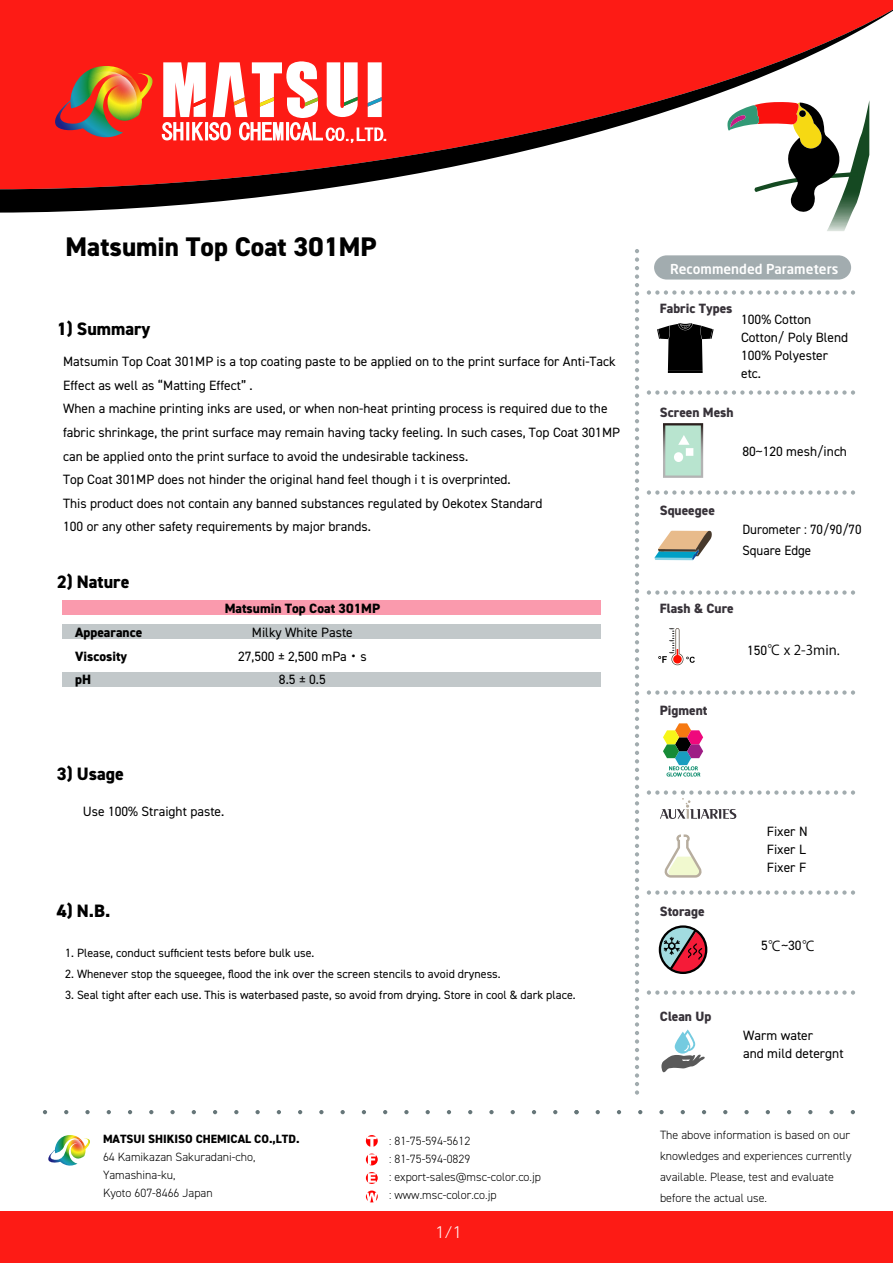
<style>
.page{position:relative;width:893px;height:1263px;background:#fff}
.page>*{position:absolute;margin:0;border:0;box-sizing:border-box;transform-origin:0 0}
.t1{font:800 27px "DIN2014";color:#000}
.t2{font:800 18px "DIN2014";color:#000}
.t3{font:300 15px "UD Shin Go Pr 6 N";color:#fff}
.t4{font:13.5px/23.7px "DIN2014";color:#000}
.t5{font:800 13.5px "DIN2014";color:#373239}
.t6{font:800 13.5px/23.7px "DIN2014";color:#000}
.t7{font:13.5px/21px "DIN2014";color:#000;scale:.96 1}
.t8{font:500 13.5px "Neo Sans W1 G";color:#fff}
.t9{font:13.5px "Koz Go Pr 6 N";color:#000}
.t10{font:300 12px/18px "DIN2014";color:#000}
.t11{font:12px "DIN2014";color:#000}
.t12{font:800 12px "DIN2014";color:#000}
.s1{font-family:"Koz Go Pr 6 N"}
.s2{font-family:"DIN2014"}
</style>
<div class="page">
<div style="left:63px;top:600px;width:538px;height:15px;background:#fa9aad"></div>
<svg style="left:48px;top:1135px;width:42px;height:31px"></svg>
<svg style="left:43px;top:1110px;width:4px;height:4px"></svg>
<svg style="left:64px;top:1110px;width:4px;height:4px"></svg>
<svg style="left:85px;top:1110px;width:5px;height:4px"></svg>
<svg style="left:107px;top:1110px;width:4px;height:4px"></svg>
<svg style="left:128px;top:1110px;width:4px;height:4px"></svg>
<svg style="left:149px;top:1110px;width:4px;height:4px"></svg>
<svg style="left:170px;top:1110px;width:5px;height:4px"></svg>
<svg style="left:192px;top:1110px;width:4px;height:4px"></svg>
<svg style="left:213px;top:1110px;width:4px;height:4px"></svg>
<svg style="left:234px;top:1110px;width:4px;height:4px"></svg>
<svg style="left:255px;top:1110px;width:5px;height:4px"></svg>
<svg style="left:277px;top:1110px;width:4px;height:4px"></svg>
<svg style="left:298px;top:1110px;width:4px;height:4px"></svg>
<svg style="left:319px;top:1110px;width:5px;height:4px"></svg>
<svg style="left:341px;top:1110px;width:4px;height:4px"></svg>
<svg style="left:362px;top:1110px;width:4px;height:4px"></svg>
<svg style="left:383px;top:1110px;width:4px;height:4px"></svg>
<svg style="left:404px;top:1110px;width:5px;height:4px"></svg>
<svg style="left:426px;top:1110px;width:4px;height:4px"></svg>
<svg style="left:447px;top:1110px;width:4px;height:4px"></svg>
<svg style="left:468px;top:1110px;width:4px;height:4px"></svg>
<svg style="left:489px;top:1110px;width:5px;height:4px"></svg>
<svg style="left:511px;top:1110px;width:4px;height:4px"></svg>
<svg style="left:532px;top:1110px;width:4px;height:4px"></svg>
<svg style="left:553px;top:1110px;width:4px;height:4px"></svg>
<svg style="left:574px;top:1110px;width:5px;height:4px"></svg>
<svg style="left:596px;top:1110px;width:4px;height:4px"></svg>
<svg style="left:617px;top:1110px;width:4px;height:4px"></svg>
<svg style="left:638px;top:1110px;width:4px;height:4px"></svg>
<svg style="left:659px;top:1110px;width:5px;height:4px"></svg>
<svg style="left:681px;top:1110px;width:4px;height:4px"></svg>
<svg style="left:702px;top:1110px;width:4px;height:4px"></svg>
<svg style="left:723px;top:1110px;width:4px;height:4px"></svg>
<svg style="left:744px;top:1110px;width:5px;height:4px"></svg>
<svg style="left:766px;top:1110px;width:4px;height:4px"></svg>
<svg style="left:787px;top:1110px;width:4px;height:4px"></svg>
<svg style="left:808px;top:1110px;width:4px;height:4px"></svg>
<svg style="left:829px;top:1110px;width:5px;height:4px"></svg>
<svg style="left:851px;top:1110px;width:4px;height:4px"></svg>
<svg style="left:663px;top:423px;width:40px;height:55px;background:#b4d3c3"></svg>
<svg style="left:654px;top:530px;width:58px;height:30px"></svg>
<svg style="left:658px;top:628px;width:37px;height:37px"></svg>
<svg style="left:658px;top:925px;width:50px;height:49px"></svg>
<svg style="left:663px;top:723px;width:40px;height:53px"></svg>
<svg style="left:635px;top:249px;width:4px;height:846px"></svg>
<svg style="left:654px;top:255px;width:197px;height:25px;background:#a7b0b3"></svg>
<svg style="left:647px;top:390px;width:208px;height:5px"></svg>
<svg style="left:647px;top:490px;width:208px;height:5px"></svg>
<svg style="left:647px;top:590px;width:208px;height:5px"></svg>
<svg style="left:647px;top:690px;width:208px;height:5px"></svg>
<svg style="left:647px;top:290px;width:208px;height:5px"></svg>
<svg style="left:647px;top:890px;width:208px;height:5px"></svg>
<svg style="left:647px;top:990px;width:208px;height:5px"></svg>
<svg style="left:661px;top:1029px;width:44px;height:43px"></svg>
<svg style="left:0;top:2px;width:893px;height:211px;fill:#fd1b15"></svg>
<svg style="left:51px;top:61px;width:335px;height:84px"></svg>
<svg style="left:727px;top:100px;width:142px;height:131px"></svg>
<svg style="left:647px;top:790px;width:208px;height:29px"></svg>
<div style="left:63px;top:624px;width:538px;height:15px;background:#c2c8ca"></div>
<div style="left:63px;top:672px;width:538px;height:15px;background:#c2c8ca"></div>
<div style="left:0;top:1211px;width:893px;height:52px;background:#fd1b15"></div>
<svg style="left:664px;top:834px;width:38px;height:44px"></svg>
<svg style="left:366px;top:1190px;width:12px;height:12px"></svg>
<svg style="left:366px;top:1172px;width:12px;height:12px"></svg>
<svg style="left:366px;top:1153px;width:12px;height:12px"></svg>
<svg style="left:366px;top:1135px;width:12px;height:12px"></svg>
<svg style="left:657px;top:323px;width:57px;height:50px"></svg>
<h1 class="t1" style="left:66px;top:229px;width:312px">Matsumin Top Coat 301MP</h1>
<h2 class="t2" style="left:57px;top:317px;width:95px">1) Summary</h2>
<p class="t4" style="left:63px;top:349px;width:558px">Matsumin Top Coat 301MP is a top coating paste to be applied on to the print surface for Anti-Tack Effect as well as “Matting Effect” .<br>When a machine printing inks are used, or when non-heat printing process is required due to the fabric shrinkage, the print surface may remain having tacky feeling. In such cases, Top Coat 301MP can be applied onto the print surface to avoid the undesirable tackiness.<br>Top Coat 301MP does not hinder the original hand feel though i t is overprinted.<br>This product does not contain any banned substances regulated by Oekotex Standard<br>100 or any other safety requirements by major brands.</p>
<h2 class="t2" style="left:57px;top:569px;width:74px">2) Nature</h2>
<p class="t6" style="left:75px;top:620px;width:69px">Appearance<br>Viscosity pH</p>
<h2 class="t2" style="left:57px;top:762px;width:69px">3) Usage</h2>
<p class="t6" style="left:225px;top:597px;width:157px">Matsumin Top Coat 301MP</p>
<p class="t4" style="left:238px;top:620px;width:130px;text-align:center">Milky White Paste<br>27,500 ± 2,500 mPa<span class="s1">・</span>s<br>8.5 ± 0.5</p>
<p class="t4" style="left:83px;top:800px;width:143px">Use 100% Straight paste.</p>
<h2 class="t2" style="left:57px;top:898px;width:55px">4) N.B.</h2>
<p class="t11" style="left:65px;top:945px;width:251px">1. Please, conduct sufficient tests before bulk use.</p>
<p class="t11" style="left:65px;top:966px;width:437px">2. Whenever stop the squeegee, flood the ink over the screen stencils to avoid dryness.</p>
<p class="t11" style="left:65px;top:987px;width:512px">3. Seal tight after each use. This is waterbased paste, so avoid from drying. Store in cool &amp; dark place.</p>
<p class="t12" style="left:103px;top:1131px;width:198px">MATSUI SHIKISO CHEMICAL CO.,LTD.</p>
<p class="t10" style="left:103px;top:1148px;width:154px">64 Kamikazan Sakuradani-cho,<br>Yamashina-ku,<br>Kyoto 607-8466 Japan</p>
<p class="t10" style="left:389px;top:1132px;width:153px">: 81-75-594-5612<br>: 81-75-594-0829<br>: export-sales@msc-color.co.jp : www.msc-color.co.jp</p>
<p class="t3" style="left:435px;top:1220px;width:29px">1/1</p>
<p class="t8" style="left:670px;top:261px;width:170px">Recommended Parameters</p>
<p class="t5" style="left:660px;top:299px;width:74px">Fabric Types</p>
<p class="t4" style="left:741px;top:310px;width:109px;line-height:18px">100% Cotton<br>Cotton/ Poly Blend<br>100% Polyester etc.</p>
<p class="t5" style="left:660px;top:403px;width:75px">Screen Mesh</p>
<p class="t4" style="left:742px;top:440px;width:106px">80~120 mesh/inch</p>
<p class="t5" style="left:660px;top:502px;width:56px">Squeegee</p>
<p class="t7" style="left:742px;top:518px;width:126px">Durometer : 70/90/70<br>Square Edge</p>
<p class="t5" style="left:660px;top:599px;width:75px">Flash &amp; Cure</p>
<p class="t9" style="left:747px;top:643px;width:94px"><span class="s2">150</span>℃ x 2-3min.</p>
<p class="t5" style="left:660px;top:701px;width:49px">Pigment</p>
<p class="t5" style="left:660px;top:902px;width:46px">Storage</p>
<p class="t5" style="left:660px;top:1007px;width:53px">Clean Up</p>
<p class="t4" style="left:767px;top:822px;width:42px;line-height:18px">Fixer N<br>Fixer L<br>Fixer F</p>
<p class="t4" style="left:761px;top:934px;width:55px">5<span class="s1">℃</span>~30<span class="s1">℃</span></p>
<p class="t4" style="left:743px;top:1026px;width:102px;line-height:18px">Warm water<br>and mild detergnt</p>
<p class="t10" style="left:660px;top:1124px;width:193px;line-height:21px">The above information is based on our knowledges and experiences currently available. Please, test and evaluate before the actual use.</p>
</div>
